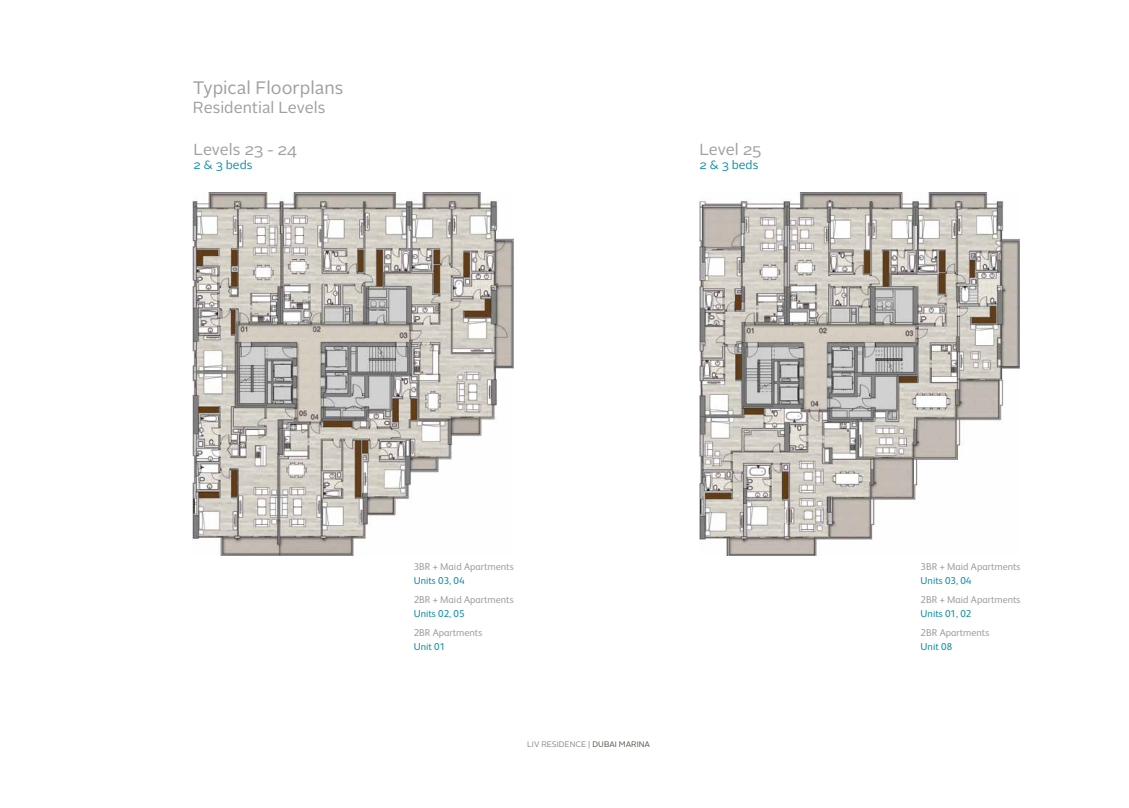
<style>
.page{position:relative;width:1129px;height:808px;background:#fff}
.page>*{position:absolute;margin:0;border:0;box-sizing:border-box;transform-origin:0 0}
.t1{font:18px "Alright Sans";color:#9d9fa2}
.t2{font:16px "Alright Sans";color:#9d9fa2}
.t3{font:12px "Alright Sans";color:#118fa4}
.t4{font:10px "FS Albert";color:#9d9fa2}
.t5{font:10px "FS Albert";color:#118fa4}
.t6{font:8px "Alright Sans";color:#908887}
.s1{color:#54534a}
</style>
<div class="page">
<img style="left:193px;top:193px;width:320px;height:363px">
<img style="left:699px;top:193px;width:320px;height:363px">
<h1 class="t1" style="left:193px;top:76px;width:152px">Typical Floorplans</h1>
<h2 class="t2" style="left:193px;top:97px;width:134px">Residential Levels</h2>
<h2 class="t2" style="left:193px;top:139px;width:105px">Levels 23 - 24</h2>
<p class="t3" style="left:193px;top:157px;width:60px">2 &amp; 3 beds</p>
<h2 class="t2" style="left:699px;top:139px;width:63px">Level 25</h2>
<p class="t3" style="left:699px;top:157px;width:60px">2 &amp; 3 beds</p>
<p class="t4" style="left:413px;top:561px;width:101px">3BR + Maid Apartments</p>
<p class="t5" style="left:413px;top:575px;width:52px">Units 03, 04</p>
<p class="t4" style="left:413px;top:594px;width:101px">2BR + Maid Apartments</p>
<p class="t5" style="left:413px;top:608px;width:52px">Units 02, 05</p>
<p class="t4" style="left:413px;top:627px;width:70px">2BR Apartments</p>
<p class="t5" style="left:413px;top:641px;width:33px">Unit 01</p>
<p class="t6" style="left:527px;top:739px;width:124px">LIV RESIDENCE | <span class="s1">DUBAI MARINA</span></p>
<p class="t4" style="left:920px;top:561px;width:101px">3BR + Maid Apartments</p>
<p class="t5" style="left:920px;top:575px;width:52px">Units 03, 04</p>
<p class="t4" style="left:920px;top:594px;width:101px">2BR + Maid Apartments</p>
<p class="t5" style="left:920px;top:608px;width:52px">Units 01, 02</p>
<p class="t4" style="left:920px;top:627px;width:70px">2BR Apartments</p>
<p class="t5" style="left:920px;top:641px;width:33px">Unit 08</p>
</div>
